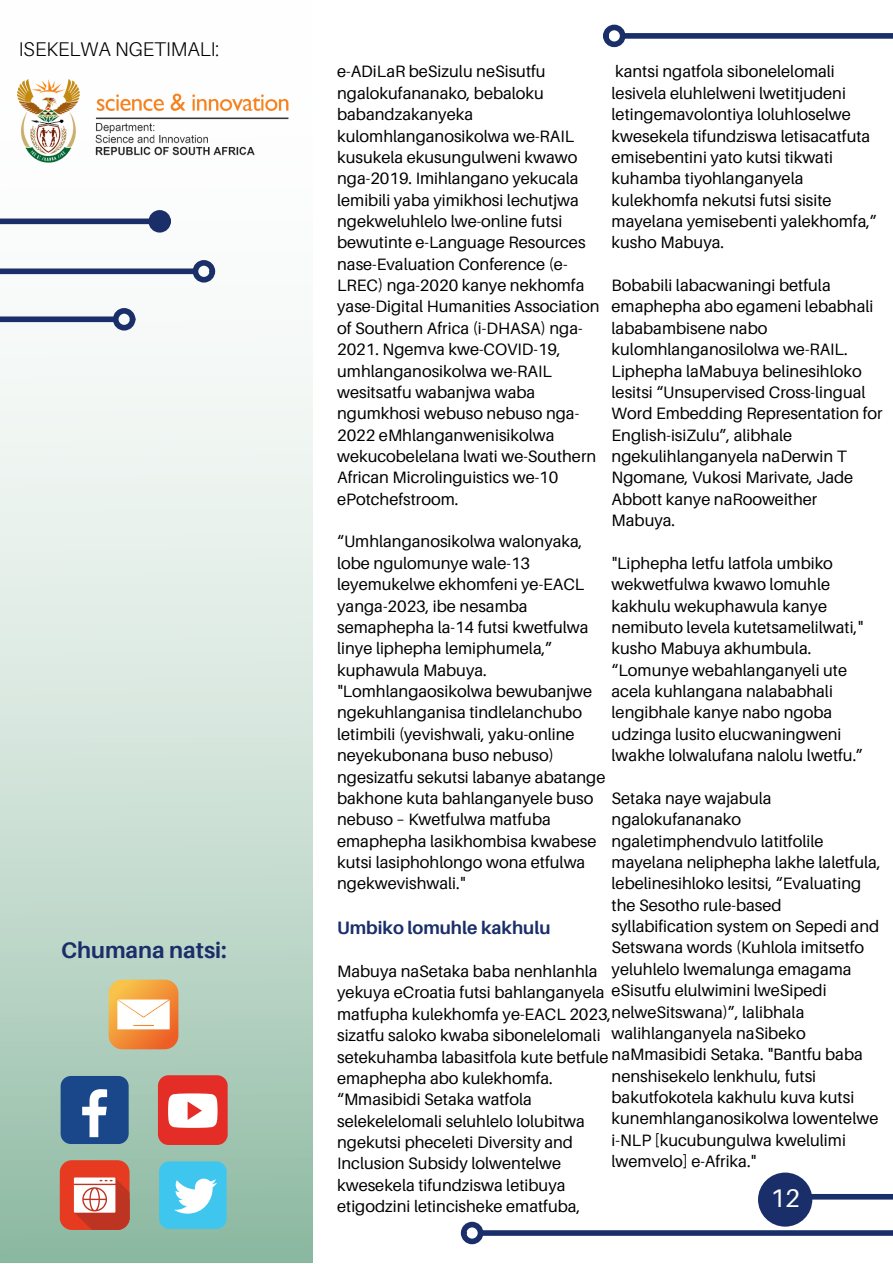
<style>
.page{position:relative;width:893px;height:1264px;background:#fff}
.page>*{position:absolute;margin:0;border:0;box-sizing:border-box;transform-origin:0 0}
.t1{font:25.5px "Aileron";color:#fff}
.t2{font:700 22.5px "Aileron";color:#1a2f69}
.t3{font:300 19.8px "Aileron";color:#000}
.t4{font:700 18px "Aileron";color:#1a2f69}
.t5{font:16.5px/21.3px "Aileron";color:#000}
</style>
<div class="page">
<svg style="left:0;top:210px;width:312px;height:1052px"></svg>
<img style="left:17px;top:79px;width:272px;height:84px">
<div style="left:625px;top:33px;width:267px;height:6px;background:#1a2f69"></div>
<div style="left:603px;top:25px;width:22px;height:22px;border:6px solid #1a2f69;border-radius:50%"></div>
<div style="left:0;top:218px;width:148px;height:6px;background:#1a2f69"></div>
<div style="left:151px;top:213px;width:17px;height:17px;background:#1a2f69;border-radius:50%"></div>
<div style="left:148px;top:210px;width:23px;height:22px;border:6px solid #1a2f69;border-radius:50%"></div>
<div style="left:0;top:268px;width:193px;height:6px;background:#1a2f69"></div>
<div style="left:193px;top:260px;width:22px;height:22px;border:6px solid #1a2f69;border-radius:50%"></div>
<div style="left:0;top:316px;width:113px;height:6px;background:#1a2f69"></div>
<div style="left:113px;top:308px;width:22px;height:22px;border:6px solid #1a2f69;border-radius:50%"></div>
<div style="left:483px;top:1230px;width:409px;height:5px;background:#1a2f69"></div>
<div style="left:461px;top:1221px;width:22px;height:23px;border:6px solid #1a2f69;border-radius:50%"></div>
<div style="left:806px;top:1193px;width:86px;height:6px;background:#1a2f69"></div>
<div style="left:61px;top:1075px;width:68px;height:68px;background:#1a4789;border-radius:10px"></div>
<svg style="left:82px;top:1089px;width:25px;height:48px"></svg>
<svg style="left:109px;top:979px;width:69px;height:70px"></svg>
<div style="left:158px;top:1075px;width:70px;height:69px;background:#e52d27;border-radius:11px"></div>
<svg style="left:168px;top:1093px;width:49px;height:34px;background:#fbe3e2"></svg>
<div style="left:60px;top:1160px;width:69px;height:69px;background:#e63b20;border-radius:12px"></div>
<svg style="left:74px;top:1177px;width:55px;height:52px;background:#dc8a7f"></svg>
<div style="left:159px;top:1161px;width:67px;height:67px;background:#3fc6ee;border-radius:10px"></div>
<svg style="left:174px;top:1178px;width:43px;height:35px"></svg>
<div style="left:758px;top:1172px;width:54px;height:54px;background:#1a2f69;border-radius:50%"></div>
<p class="t3" style="left:19px;top:37px;width:202px">ISEKELWA NGETIMALI:</p>
<p class="t2" style="left:61px;top:936px;width:167px">Chumana natsi:</p>
<p class="t5" style="left:337px;top:61px;width:264px">e-ADiLaR beSizulu neSisutfu ngalokufananako, bebaloku babandzakanyeka kulomhlanganosikolwa we-RAIL kusukela ekusungulweni kwawo nga-2019. Imihlangano yekucala lemibili yaba yimikhosi lechutjwa ngekweluhlelo lwe-online futsi bewutinte e-Language Resources nase-Evaluation Conference (e-<br>LREC) nga-2020 kanye nekhomfa yase-Digital Humanities Association of Southern Africa (i-DHASA) nga-<br>2021. Ngemva kwe-COVID-19, umhlanganosikolwa we-RAIL wesitsatfu wabanjwa waba ngumkhosi webuso nebuso nga-<br>2022 eMhlanganwenisikolwa wekucobelelana lwati we-Southern<br>African Microlinguistics we-10 ePotchefstroom.</p>
<p class="t5" style="left:337px;top:530px;width:270px">“Umhlanganosikolwa walonyaka, lobe ngulomunye wale-13 leyemukelwe ekhomfeni ye-EACL yanga-2023, ibe nesamba semaphepha la-14 futsi kwetfulwa linye liphepha lemiphumela,” kuphawula Mabuya. "Lomhlangaosikolwa bewubanjwe ngekuhlanganisa tindlelanchubo letimbili (yevishwali, yaku-online neyekubonana buso nebuso) ngesizatfu sekutsi labanye abatange bakhone kuta bahlanganyele buso nebuso – Kwetfulwa matfuba emaphepha lasikhombisa kwabese kutsi lasiphohlongo wona etfulwa ngekwevishwali."</p>
<p class="t4" style="left:337px;top:916px;width:215px">Umbiko lomuhle kakhulu</p>
<p class="t5" style="left:337px;top:960px;width:275px">Mabuya naSetaka baba nenhlanhla yekuya eCroatia futsi bahlanganyela matfupha kulekhomfa ye-EACL 2023, sizatfu saloko kwaba sibonelelomali setekuhamba labasitfola kute betfule emaphepha abo kulekhomfa. “Mmasibidi Setaka watfola selekelelomali seluhlelo lolubitwa ngekutsi pheceleti Diversity and Inclusion Subsidy lolwentelwe kwesekela tifundziswa letibuya etigodzini letincisheke ematfuba,</p>
<p class="t5" style="left:611px;top:61px;width:267px">kantsi ngatfola sibonelelomali lesivela eluhlelweni lwetitjudeni letingemavolontiya loluhloselwe kwesekela tifundziswa letisacatfuta emisebentini yato kutsi tikwati kuhamba tiyohlanganyela kulekhomfa nekutsi futsi sisite mayelana yemisebenti yalekhomfa,” kusho Mabuya.</p>
<p class="t5" style="left:611px;top:274px;width:272px">Bobabili labacwaningi betfula emaphepha abo egameni lebabhali lababambisene nabo kulomhlanganosilolwa we-RAIL.<br>Liphepha laMabuya belinesihloko lesitsi “Unsupervised Cross-lingual<br>Word Embedding Representation for<br>English-isiZulu”, alibhale ngekulihlanganyela naDerwin T<br>Ngomane, Vukosi Marivate, Jade<br>Abbott kanye naRooweither<br>Mabuya.</p>
<p class="t5" style="left:611px;top:552px;width:253px">"Liphepha letfu latfola umbiko wekwetfulwa kwawo lomuhle kakhulu wekuphawula kanye nemibuto levela kutetsamelilwati," kusho Mabuya akhumbula. “Lomunye webahlanganyeli ute acela kuhlangana nalababhali lengibhale kanye nabo ngoba udzinga lusito elucwaningweni lwakhe lolwalufana nalolu lwetfu.”</p>
<p class="t5" style="left:611px;top:787px;width:270px">Setaka naye wajabula ngalokufananako ngaletimphendvulo latitfolile mayelana neliphepha lakhe laletfula, lebelinesihloko lesitsi, “Evaluating the Sesotho rule-based syllabification system on Sepedi and<br>Setswana words (Kuhlola imitsetfo yeluhlelo lwemalunga emagama eSisutfu elulwimini lweSipedi nelweSitswana)”, lalibhala walihlanganyela naSibeko naMmasibidi Setaka. "Bantfu baba nenshisekelo lenkhulu, futsi bakutfokotela kakhulu kuva kutsi kunemhlanganosikolwa lowentelwe i-NLP [kucubungulwa kwelulimi lwemvelo] e-Afrika."</p>
<p class="t1" style="left:770px;top:1182px;width:31px">12</p>
</div>
